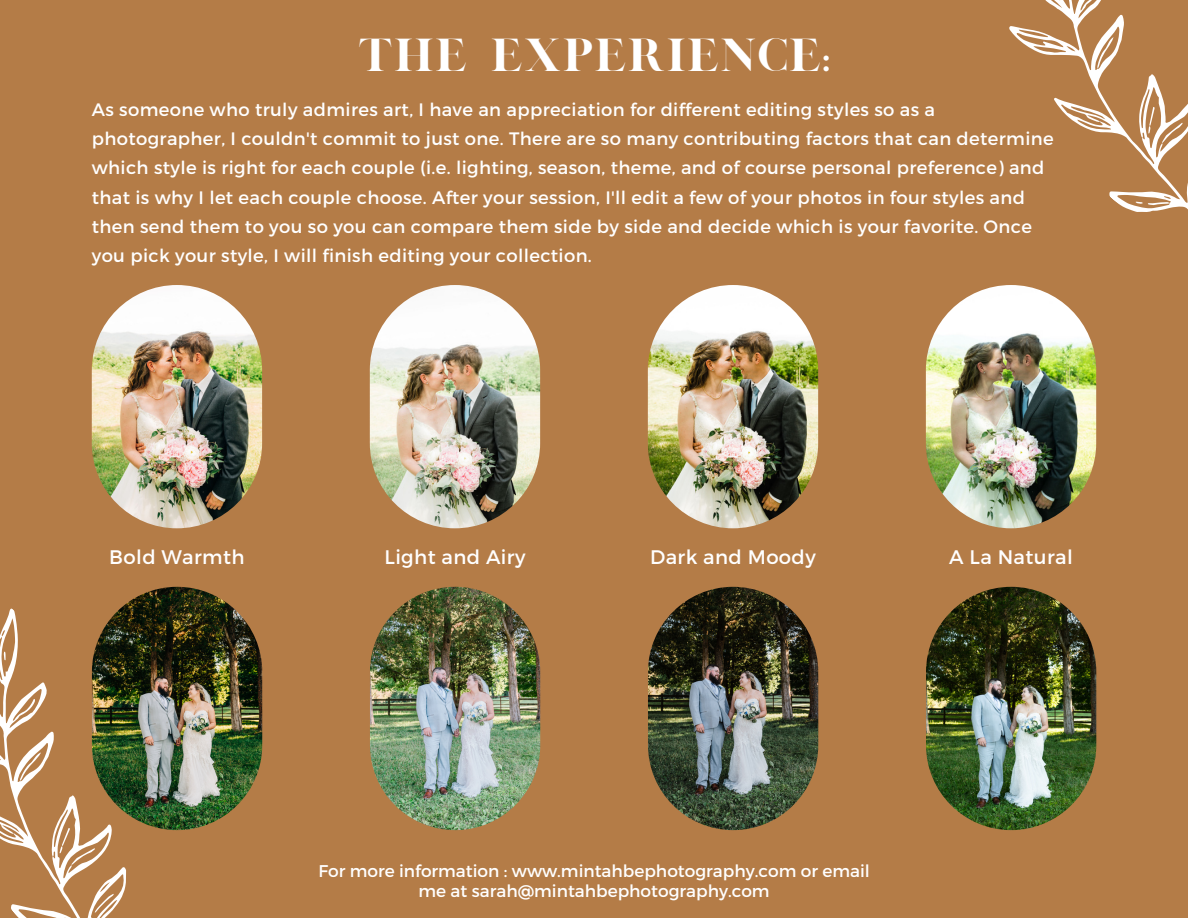
<style>
.page{position:relative;width:1188px;height:918px;background:#b47c47}
.page>*{position:absolute;margin:0;border:0;box-sizing:border-box;transform-origin:0 0}
.t1{font:37.5px "London";color:#fff}
.t2{font:19.65px "Montserrat";letter-spacing:.02em;color:#fff}
.t3{font:18px/29.2px "Montserrat";letter-spacing:.02em;color:#fff}
.t4{font:16.95px/20.2px "Montserrat";color:#fff;text-align:center}
</style>
<div class="page">
<svg style="left:1009px;top:0;width:179px;height:212px"></svg>
<svg style="left:1142px;top:107px;width:41px;height:38px"></svg>
<svg style="left:1135px;top:192px;width:34px;height:20px"></svg>
<svg style="left:1090px;top:36px;width:30px;height:33px"></svg>
<svg style="left:0;top:607px;width:243px;height:311px"></svg>
<svg style="left:56px;top:828px;width:39px;height:39px"></svg>
<svg style="left:92px;top:893px;width:24px;height:20px"></svg>
<svg style="left:0;top:640px;width:9px;height:21px"></svg>
<svg style="left:35px;top:913px;width:34px;height:5px"></svg>
<svg style="left:14px;top:752px;width:33px;height:29px"></svg>
<img style="left:92px;top:285px;width:170px;height:243px;border-radius:85px">
<img style="left:370px;top:285px;width:170px;height:243px;border-radius:85px">
<img style="left:648px;top:285px;width:170px;height:243px;border-radius:85px">
<img style="left:926px;top:285px;width:170px;height:243px;border-radius:85px">
<img style="left:92px;top:587px;width:170px;height:243px;border-radius:85px">
<img style="left:370px;top:587px;width:170px;height:243px;border-radius:85px">
<img style="left:648px;top:587px;width:170px;height:243px;border-radius:85px">
<img style="left:926px;top:587px;width:170px;height:243px;border-radius:85px">
<p class="t1" style="left:358px;top:29px;width:475px">THE EXPERIENCE:</p>
<p class="t3" style="left:92px;top:94px;width:964px">As someone who truly admires art, I have an appreciation for different editing styles so as a photographer, I couldn't commit to just one. There are so many contributing factors that can determine which style is right for each couple (i.e. lighting, season, theme, and of course personal preference) and that is why I let each couple choose. After your session, I'll edit a few of your photos in four styles and then send them to you so you can compare them side by side and decide which is your favorite. Once you pick your style, I will finish editing your collection.</p>
<p class="t2" style="left:109px;top:545px;width:137px">Bold Warmth</p>
<p class="t2" style="left:384px;top:545px;width:143px">Light and Airy</p>
<p class="t2" style="left:650px;top:545px;width:167px">Dark and Moody</p>
<p class="t2" style="left:949px;top:545px;width:125px">A La Natural</p>
<p class="t4" style="left:318px;top:860px;width:553px">For more information : www.mintahbephotography.com or email me at sarah@mintahbephotography.com</p>
</div>
